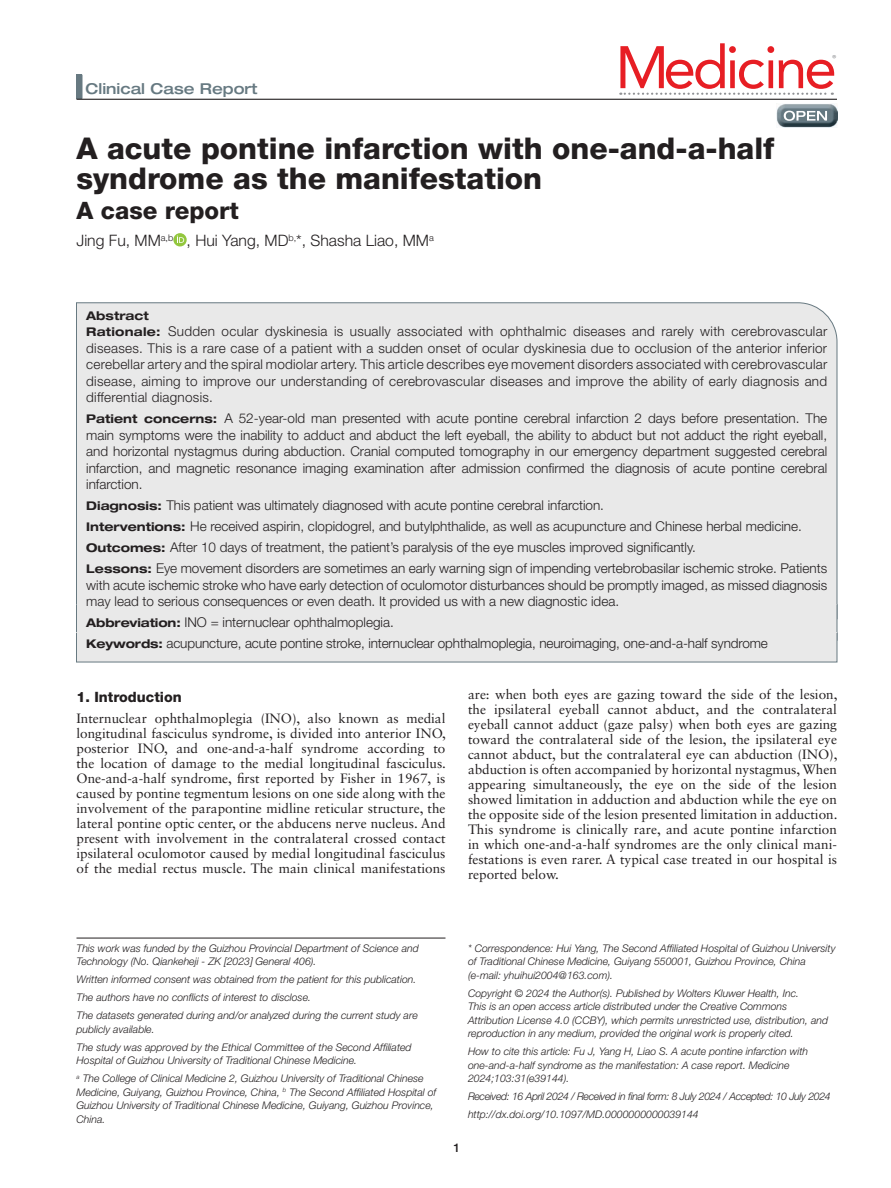
<style>
.page{position:relative;width:891px;height:1188px;background:#fff}
.page>*{position:absolute;margin:0;border:0;box-sizing:border-box;transform-origin:0 0}
.t1{font:59.4px "Avenir";letter-spacing:-.06em;color:#e71e24}
.t2{font:800 30px/30px "Helvetica Neue LT Std";color:#231f20}
.t3{font:800 24px "Helvetica Neue LT Std";color:#231f20}
.t4{font:300 15.75px "Helvetica Neue LT Std";color:#231f20}
.t5{font:500 expanded 15px "Helvetica Neue LT Std";color:#667981}
.t6{font:800 14.25px "Helvetica Neue LT Std";color:#231f20}
.t7{font:300 13.5px/16.5px "Helvetica Neue LT Std";color:#231f20}
.t8{font:13.5px/15px "Sabon LT Std";color:#231f20;text-align:justify}
.t9{font:700 expanded 12px "Helvetica Neue LT Std";color:#231f20}
.t10{font:500 12px "Helvetica Neue LT Std";color:#231f20}
.t11{font:italic 300 10.5px/13.5px "Helvetica Neue LT Std";color:#231f20}
.t12{font:italic 300 10.5px/18px "Helvetica Neue LT Std";letter-spacing:-.03em;color:#231f20}
.t13{font:500 10.35px "Akzidenz Grotesk BE";color:#909295}
.s1{font-weight:700;font-stretch:expanded;font-size:12px}
</style>
<div class="page">
<div style="left:76px;top:74px;width:6px;height:25px;background:#677981"></div>
<hr style="left:76px;top:99px;width:761px;height:1px;background:#231f20">
<img style="left:776px;top:104px;width:61px;height:24px">
<svg style="left:784px;top:111px;width:43px;height:10px"></svg>
<svg style="left:620px;top:93px;width:213px;height:2px"></svg>
<div style="left:76px;top:302px;width:762px;height:318px;background:#e9e9e9"></div>
<div style="left:76px;top:604px;width:761px;height:38px;background:#e9e9e9"></div>
<div style="left:76px;top:633px;width:761px;height:29px;background:#e9e9e9"></div>
<svg style="left:173px;top:233px;width:14px;height:13px"></svg>
<svg style="left:177px;top:236px;width:7px;height:7px"></svg>
<hr style="left:76px;top:938px;width:370px;height:1px;background:#231f20">
<p class="t5" style="left:86px;top:80px;width:174px">Clinical Case Report</p>
<h1 class="t1" style="left:615px;top:33px;width:223px">Medicine</h1>
<p class="t13" style="left:832px;top:52px;width:6px">®</p>
<h2 class="t2" style="left:76px;top:134px;width:699px">A acute pontine infarction with one-and-a-half syndrome as the manifestation</h2>
<h3 class="t3" style="left:76px;top:197px;width:164px">A case report</h3>
<p class="t4" style="left:76px;top:231px;width:359px">Jing Fu, MM<sup>a,b</sup> , Hui Yang, MD<sup>b,</sup>*, Shasha Liao, MM<sup>a</sup></p>
<p class="t9" style="left:86px;top:308px;width:64px">Abstract</p>
<p class="t7" style="left:86px;top:323px;width:743px;text-align:justify"><span class="s1">Rationale:</span> Sudden ocular dyskinesia is usually associated with ophthalmic diseases and rarely with cerebrovascular diseases. This is a rare case of a patient with a sudden onset of ocular dyskinesia due to occlusion of the anterior inferior cerebellar artery and the spiral modiolar artery. This article describes eye movement disorders associated with cerebrovascular disease, aiming to improve our understanding of cerebrovascular diseases and improve the ability of early diagnosis and differential diagnosis.</p>
<p class="t7" style="left:86px;top:410px;width:743px;text-align:justify"><span class="s1">Patient concerns:</span> A 52-year-old man presented with acute pontine cerebral infarction 2 days before presentation. The main symptoms were the inability to adduct and abduct the left eyeball, the ability to abduct but not adduct the right eyeball, and horizontal nystagmus during abduction. Cranial computed tomography in our emergency department suggested cerebral infarction, and magnetic resonance imaging examination after admission confirmed the diagnosis of acute pontine cerebral infarction.</p>
<p class="t7" style="left:86px;top:495px;width:742px;line-height:21px"><span class="s1">Diagnosis:</span> This patient was ultimately diagnosed with acute pontine cerebral infarction.<br><span class="s1">Interventions:</span> He received aspirin, clopidogrel, and butylphthalide, as well as acupuncture and Chinese herbal medicine.<br><span class="s1">Outcomes:</span> After 10 days of treatment, the patient’s paralysis of the eye muscles improved significantly.<br><span class="s1">Lessons:</span> Eye movement disorders are sometimes an early warning sign of impending vertebrobasilar ischemic stroke. Patients</p>
<p class="t7" style="left:86px;top:577px;width:742px">with acute ischemic stroke who have early detection of oculomotor disturbances should be promptly imaged, as missed diagnosis may lead to serious consequences or even death. It provided us with a new diagnostic idea.</p>
<p class="t7" style="left:86px;top:612px;width:683px;line-height:21px"><span class="s1">Abbreviation:</span> INO = internuclear ophthalmoplegia.<br><span class="s1">Keywords:</span> acupuncture, acute pontine stroke, internuclear ophthalmoplegia, neuroimaging, one-and-a-half syndrome</p>
<p class="t6" style="left:76px;top:689px;width:107px">1. Introduction</p>
<p class="t8" style="left:76px;top:711px;width:371px">Internuclear ophthalmoplegia (INO), also known as medial longitudinal fasciculus syndrome, is divided into anterior INO, posterior INO, and one-and-a-half syndrome according to the location of damage to the medial longitudinal fasciculus.<br>One-and-a-half syndrome, first reported by Fisher in 1967, is caused by pontine tegmentum lesions on one side along with the involvement of the parapontine midline reticular structure, the lateral pontine optic center, or the abducens nerve nucleus. And present with involvement in the contralateral crossed contact ipsilateral oculomotor caused by medial longitudinal fasciculus of the medial rectus muscle. The main clinical manifestations</p>
<p class="t8" style="left:468px;top:687px;width:371px">are: when both eyes are gazing toward the side of the lesion, the ipsilateral eyeball cannot abduct, and the contralateral eyeball cannot adduct (gaze palsy) when both eyes are gazing toward the contralateral side of the lesion, the ipsilateral eye cannot abduct, but the contralateral eye can abduction (INO), abduction is often accompanied by horizontal nystagmus, When appearing simultaneously, the eye on the side of the lesion showed limitation in adduction and abduction while the eye on the opposite side of the lesion presented limitation in adduction.<br>This syndrome is clinically rare, and acute pontine infarction in which one-and-a-half syndromes are the only clinical mani&shy;festations is even rarer. A typical case treated in our hospital is reported below.</p>
<p class="t11" style="left:76px;top:941px;width:344px">This work was funded by the Guizhou Provincial Department of Science and<br>Technology (No. Qiankeheji - ZK [2023] General 406).</p>
<p class="t11" style="left:76px;top:971px;width:343px;line-height:18px">Written informed consent was obtained from the patient for this publication.<br>The authors have no conflicts of interest to disclose.<br>The datasets generated during and/or analyzed during the current study are</p>
<p class="t11" style="left:76px;top:1020px;width:337px;line-height:18px">publicly available.<br>The study was approved by the Ethical Committee of the Second Affiliated</p>
<p class="t11" style="left:76px;top:1052px;width:349px;line-height:18px">Hospital of Guizhou University of Traditional Chinese Medicine.<br><sup>a</sup> The College of Clinical Medicine 2, Guizhou University of Traditional Chinese</p>
<p class="t11" style="left:76px;top:1085px;width:361px">Medicine, Guiyang, Guizhou Province, China, <sup>b</sup> The Second Affiliated Hospital of<br>Guizhou University of Traditional Chinese Medicine, Guiyang, Guizhou Province,<br>China.</p>
<p class="t10" style="left:453px;top:1140px;width:8px">1</p>
<p class="t11" style="left:468px;top:941px;width:369px">* Correspondence: Hui Yang, The Second Affiliated Hospital of Guizhou University of Traditional Chinese Medicine, Guiyang 550001, Guizhou Province, China (e-mail: yhuihui2004@163.com).</p>
<p class="t11" style="left:468px;top:986px;width:362px">Copyright © 2024 the Author(s). Published by Wolters Kluwer Health, Inc.<br>This is an open access article distributed under the Creative Commons Attribution License 4.0 (CCBY), which permits unrestricted use, distribution, and reproduction in any medium, provided the original work is properly cited.</p>
<p class="t11" style="left:468px;top:1045px;width:342px">How to cite this article: Fu J, Yang H, Liao S. A acute pontine infarction with one-and-a-half syndrome as the manifestation: A case report. Medicine<br>2024;103:31(e39144).</p>
<p class="t12" style="left:468px;top:1088px;width:364px">Received: 16 April 2024 / Received in final form: 8 July 2024 / Accepted: 10 July 2024 http://dx.doi.org/10.1097/MD.0000000000039144</p>
</div>
